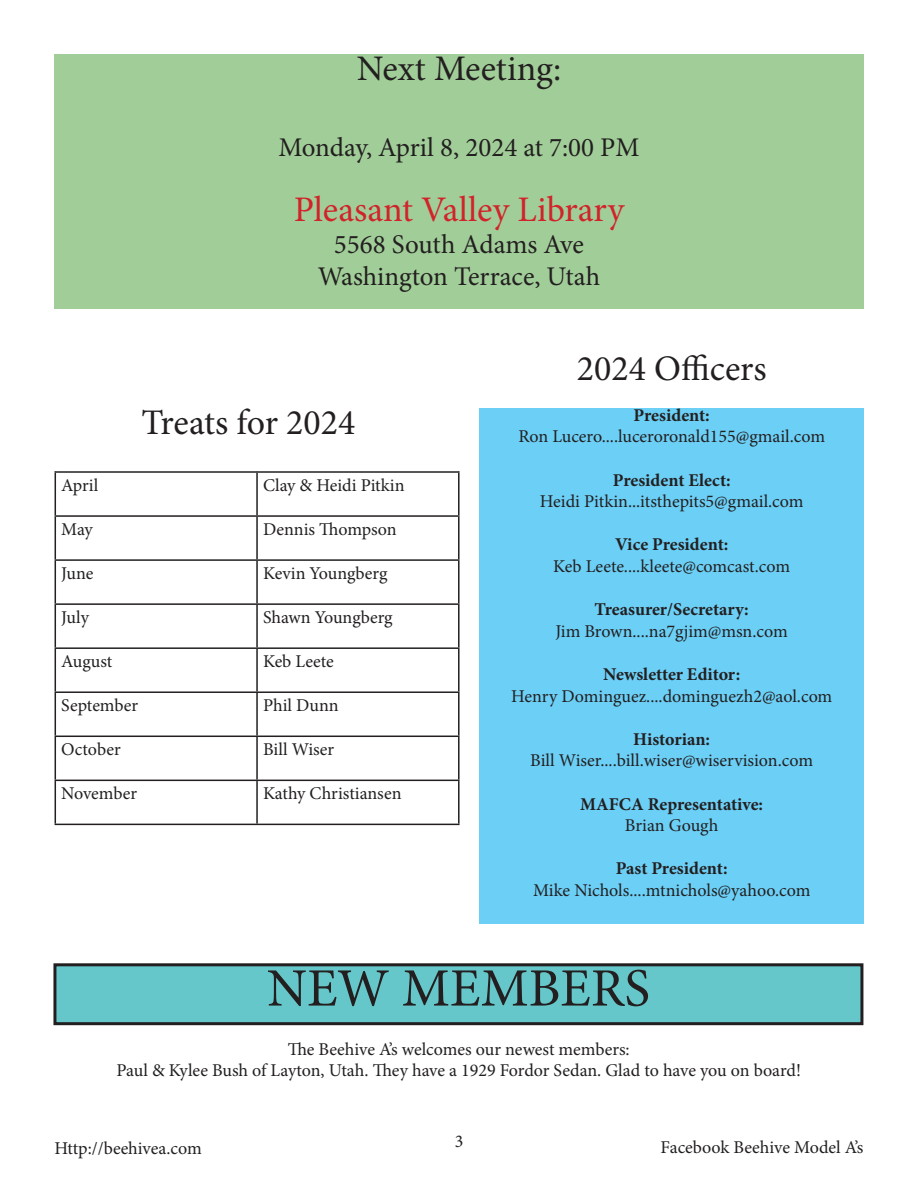
<style>
.page{position:relative;width:918px;height:1188px;background:#fff}
.page>*{position:absolute;margin:0;border:0;box-sizing:border-box;transform-origin:0 0}
.t1{font:54px "Minion Pro";color:#231f20}
.t2{font:36px "Minion Pro";color:#231f20}
.t3{font:36px "Minion Pro";color:#d1232a}
.t4{font:27px/32.4px "Minion Pro";color:#231f20;text-align:center}
.t5{font:18px/21.6px "Minion Pro";color:#231f20;text-align:center}
.t6{font:700 18px "Minion Pro";letter-spacing:-.005em;color:#231f20}
</style>
<div class="page">
<div style="left:54px;top:54px;width:810px;height:255px;background:#a1ce98"></div>
<div style="left:480px;top:408px;width:384px;height:515px;background:#6bcff6"></div>
<hr style="left:55px;top:471px;width:202px;height:2px;background:#231f20">
<hr style="left:55px;top:473px;width:1px;height:42px;background:#231f20">
<hr style="left:257px;top:471px;width:203px;height:2px;background:#231f20">
<hr style="left:256px;top:473px;width:2px;height:42px;background:#231f20">
<hr style="left:458px;top:473px;width:2px;height:42px;background:#231f20">
<hr style="left:55px;top:515px;width:202px;height:2px;background:#231f20">
<hr style="left:55px;top:517px;width:1px;height:42px;background:#231f20">
<hr style="left:257px;top:515px;width:203px;height:2px;background:#231f20">
<hr style="left:256px;top:517px;width:2px;height:42px;background:#231f20">
<hr style="left:458px;top:517px;width:2px;height:42px;background:#231f20">
<hr style="left:55px;top:559px;width:202px;height:2px;background:#231f20">
<hr style="left:55px;top:561px;width:1px;height:42px;background:#231f20">
<hr style="left:257px;top:559px;width:203px;height:2px;background:#231f20">
<hr style="left:256px;top:561px;width:2px;height:42px;background:#231f20">
<hr style="left:458px;top:561px;width:2px;height:42px;background:#231f20">
<hr style="left:55px;top:603px;width:202px;height:2px;background:#231f20">
<hr style="left:55px;top:605px;width:1px;height:42px;background:#231f20">
<hr style="left:257px;top:603px;width:203px;height:2px;background:#231f20">
<hr style="left:256px;top:605px;width:2px;height:42px;background:#231f20">
<hr style="left:458px;top:605px;width:2px;height:42px;background:#231f20">
<hr style="left:55px;top:647px;width:202px;height:2px;background:#231f20">
<hr style="left:55px;top:649px;width:1px;height:42px;background:#231f20">
<hr style="left:257px;top:647px;width:203px;height:2px;background:#231f20">
<hr style="left:256px;top:649px;width:2px;height:42px;background:#231f20">
<hr style="left:458px;top:649px;width:2px;height:42px;background:#231f20">
<hr style="left:55px;top:691px;width:202px;height:2px;background:#231f20">
<hr style="left:55px;top:693px;width:1px;height:43px;background:#231f20">
<hr style="left:257px;top:691px;width:203px;height:2px;background:#231f20">
<hr style="left:256px;top:693px;width:2px;height:43px;background:#231f20">
<hr style="left:458px;top:693px;width:2px;height:43px;background:#231f20">
<hr style="left:55px;top:736px;width:202px;height:1px;background:#231f20">
<hr style="left:55px;top:737px;width:1px;height:43px;background:#231f20">
<hr style="left:257px;top:736px;width:203px;height:1px;background:#231f20">
<hr style="left:256px;top:737px;width:2px;height:43px;background:#231f20">
<hr style="left:458px;top:737px;width:2px;height:43px;background:#231f20">
<hr style="left:55px;top:780px;width:202px;height:1px;background:#231f20">
<hr style="left:55px;top:781px;width:1px;height:43px;background:#231f20">
<hr style="left:257px;top:780px;width:203px;height:1px;background:#231f20">
<hr style="left:256px;top:781px;width:2px;height:43px;background:#231f20">
<hr style="left:458px;top:781px;width:2px;height:43px;background:#231f20">
<hr style="left:55px;top:824px;width:202px;height:1px;background:#231f20">
<hr style="left:257px;top:824px;width:203px;height:1px;background:#231f20">
<div style="left:55px;top:965px;width:807px;height:59px;background:#65c7c9"></div>
<div style="left:53px;top:963px;width:810px;height:62px;border:3px solid #231f20"></div>
<h2 class="t2" style="left:357px;top:45px;width:206px">Next Meeting:</h2>
<h3 class="t4" style="left:278px;top:131px;width:363px">Monday, April 8, 2024 at 7:00 PM</h3>
<h2 class="t3" style="left:294px;top:185px;width:332px">Pleasant Valley Library</h2>
<h3 class="t4" style="left:318px;top:228px;width:284px">5568 South Adams Ave<br>Washington Terrace, Utah</h3>
<h2 class="t2" style="left:141px;top:398px;width:216px">Treats for 2024</h2>
<p class="t5" style="left:61px;top:475px;width:39px">April</p>
<p class="t5" style="left:263px;top:475px;width:143px">Clay &amp; Heidi Pitkin</p>
<p class="t5" style="left:61px;top:519px;width:33px">May</p>
<p class="t5" style="left:263px;top:519px;width:135px">Dennis Thompson</p>
<p class="t5" style="left:61px;top:563px;width:34px">June</p>
<p class="t5" style="left:263px;top:563px;width:126px">Kevin Youngberg</p>
<p class="t5" style="left:61px;top:607px;width:29px">July</p>
<p class="t5" style="left:263px;top:607px;width:131px">Shawn Youngberg</p>
<p class="t5" style="left:61px;top:651px;width:53px">August</p>
<p class="t5" style="left:263px;top:651px;width:72px">Keb Leete</p>
<p class="t5" style="left:61px;top:695px;width:78px">September</p>
<p class="t5" style="left:263px;top:695px;width:77px">Phil Dunn</p>
<p class="t5" style="left:61px;top:739px;width:61px">October</p>
<p class="t5" style="left:263px;top:739px;width:73px">Bill Wiser</p>
<p class="t5" style="left:61px;top:783px;width:77px">November</p>
<p class="t5" style="left:263px;top:783px;width:140px">Kathy Christiansen</p>
<h2 class="t2" style="left:577px;top:345px;width:191px">2024 Officers</h2>
<p class="t6" style="left:634px;top:402px;width:78px">President:</p>
<p class="t5" style="left:518px;top:426px;width:308px">Ron Lucero....luceroronald155@gmail.com</p>
<p class="t6" style="left:613px;top:467px;width:119px">President Elect:</p>
<p class="t5" style="left:540px;top:491px;width:265px">Heidi Pitkin...itsthepits5@gmail.com</p>
<p class="t6" style="left:615px;top:532px;width:115px">Vice President:</p>
<p class="t5" style="left:553px;top:556px;width:238px">Keb Leete....kleete@comcast.com</p>
<p class="t6" style="left:595px;top:597px;width:156px">Treasurer/Secretary:</p>
<p class="t5" style="left:556px;top:620px;width:234px">Jim Brown....na7gjim@msn.com</p>
<p class="t6" style="left:603px;top:662px;width:139px">Newsletter Editor:</p>
<p class="t5" style="left:511px;top:685px;width:323px">Henry Dominguez....dominguezh2@aol.com</p>
<p class="t6" style="left:633px;top:726px;width:78px">Historian:</p>
<p class="t5" style="left:530px;top:750px;width:284px">Bill Wiser....bill.wiser@wiservision.com</p>
<p class="t6" style="left:580px;top:791px;width:184px">MAFCA Representative:</p>
<p class="t5" style="left:625px;top:815px;width:95px">Brian Gough</p>
<p class="t6" style="left:616px;top:856px;width:113px">Past President:</p>
<p class="t5" style="left:533px;top:880px;width:279px">Mike Nichols....mtnichols@yahoo.com</p>
<h1 class="t1" style="left:267px;top:952px;width:385px">NEW MEMBERS</h1>
<p class="t5" style="left:116px;top:1038px;width:686px">The Beehive A’s welcomes our newest members:<br>Paul &amp; Kylee Bush of Layton, Utah. They have a 1929 Fordor Sedan. Glad to have you on board!</p>
<p class="t5" style="left:455px;top:1131px;width:10px">3</p>
<p class="t5" style="left:55px;top:1137px;width:149px">Http://beehivea.com</p>
<p class="t5" style="left:661px;top:1137px;width:204px">Facebook Beehive Model A’s</p>
</div>
